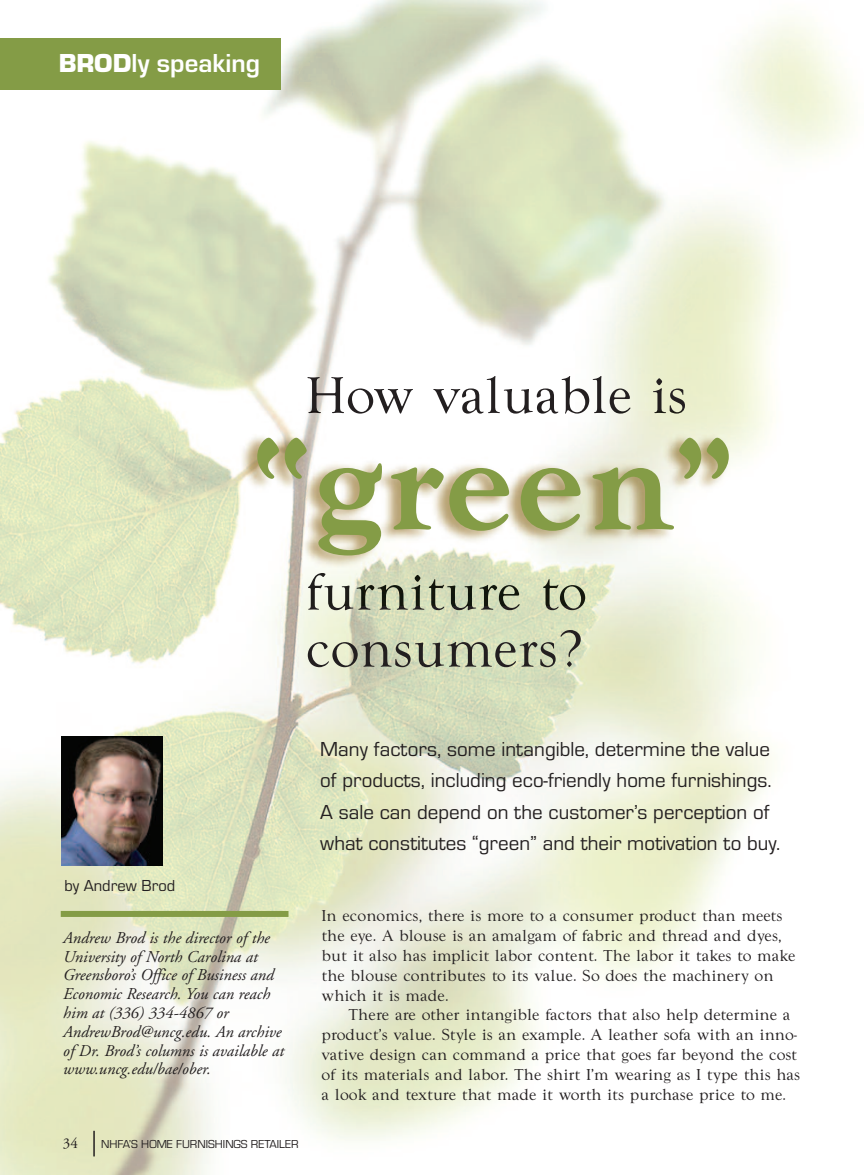
<style>
.page{position:relative;width:864px;height:1175px;background:#fff}
.page>*{position:absolute;margin:0;border:0;box-sizing:border-box;transform-origin:0 0}
.t1{font:500 135px "Goudy T";color:#849c46}
.t2{font:54px/57px "Goudy T";color:#231f20}
.t3{font:700 27px "Eurostile T";color:#fff}
.t4{font:21px/31.5px "Eurostile T";color:#231f20}
.t5{font:16.5px/19.8px "Goudy T";color:#231f20}
.t6{font:italic 16.5px/18.8px "Adobe Garamond";color:#231f20}
.t7{font:16.5px "Eurostile T";color:#231f20}
.t8{font:15px "Adobe Garamond";color:#231f20}
.t9{font:12px "Eurostile T";color:#231f20}
.s1{font-family:"Eurostile T Blac";font-weight:400}
</style>
<div class="page">
<img style="left:0;top:0;width:853px;height:1174px">
<hr style="left:93px;top:1130px;width:2px;height:26px;background:#231f20">
<div style="left:61px;top:911px;width:228px;height:6px;background:#849c46"></div>
<img style="left:61px;top:736px;width:102px;height:130px">
<div style="left:0;top:39px;width:280px;height:51px;background:#849c46"></div>
<img style="left:177px;top:412px;width:630px;height:193px">
<img style="left:308px;top:412px;width:171px;height:1px">
<img style="left:308px;top:573px;width:100px;height:32px">
<h3 class="t3" style="left:59px;top:47px;width:203px"><span class="s1">BROD</span>ly speaking</h3>
<h2 class="t2" style="left:306px;top:366px;width:383px">How valuable is</h2>
<h1 class="t1" style="left:252px;top:404px;width:483px">“green”</h1>
<h2 class="t2" style="left:306px;top:562px;width:282px">furniture to consumers?</h2>
<p class="t7" style="left:64px;top:875px;width:112px">by Andrew Brod</p>
<p class="t6" style="left:63px;top:930px;width:222px">Andrew Brod is the director of the<br>University of North Carolina at<br>Greensboro’s Office of Business and<br>Economic Research. You can reach him at (336) 334-4867 or<br>AndrewBrod@uncg.edu. An archive of Dr. Brod’s columns is available at www.uncg.edu/bae/ober.</p>
<p class="t8" style="left:63px;top:1136px;width:16px">34</p>
<p class="t9" style="left:101px;top:1137px;width:199px">NHFA’S HOME FURNISHINGS RETAILER</p>
<p class="t4" style="left:320px;top:733px;width:461px">Many factors, some intangible, determine the value of products, including eco-friendly home furnishings.<br>A sale can depend on the customer’s perception of what constitutes “green” and their motivation to buy.</p>
<p class="t5" style="left:322px;top:905px;width:476px">In economics, there is more to a consumer product than meets the eye. A blouse is an amalgam of fabric and thread and dyes, but it also has implicit labor content. The labor it takes to make the blouse contributes to its value. So does the machinery on which it is made.</p>
<p class="t5" style="left:322px;top:1004px;width:480px;text-indent:27px">There are other intangible factors that also help determine a product’s value. Style is an example. A leather sofa with an inno&shy;vative design can command a price that goes far beyond the cost of its materials and labor. The shirt I’m wearing as I type this has a look and texture that made it worth its purchase price to me.</p>
</div>
